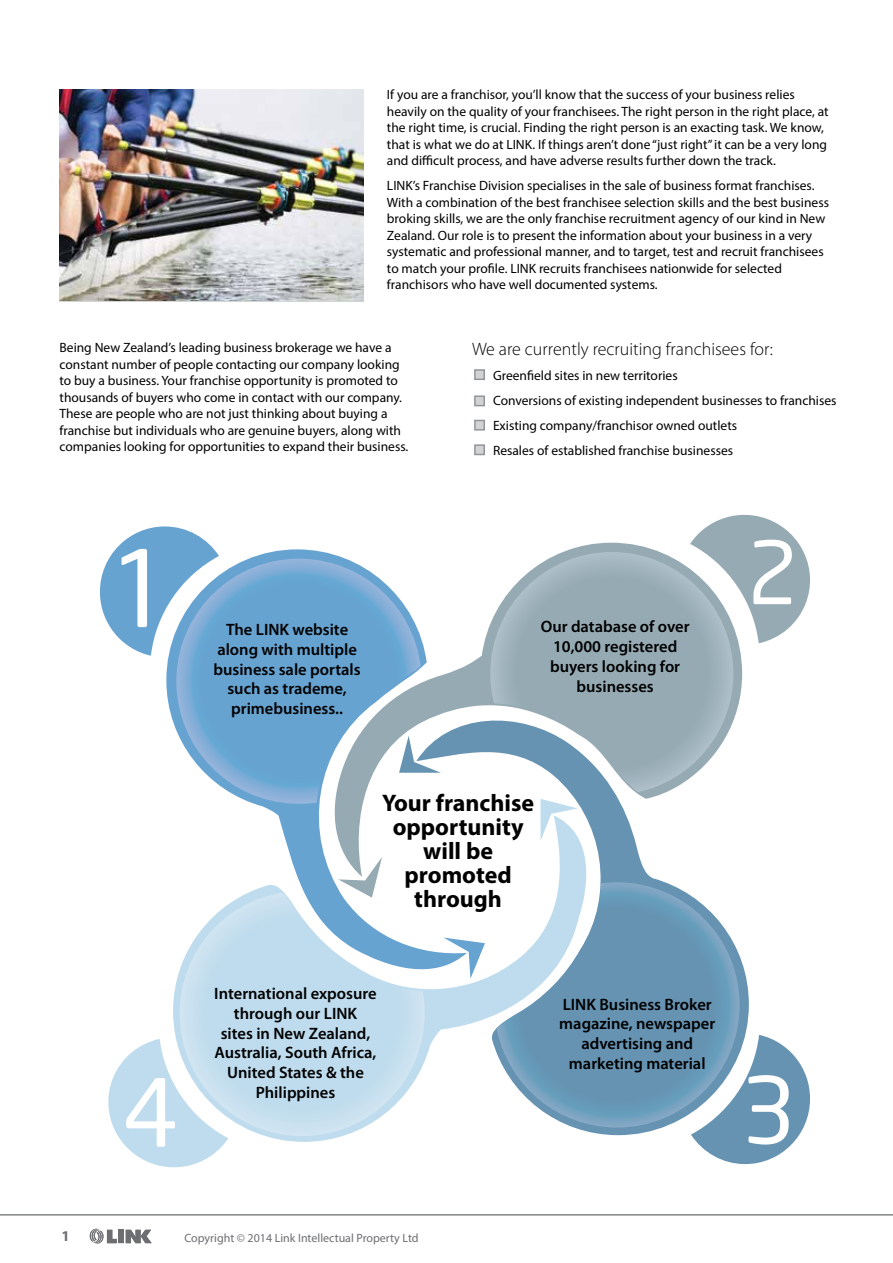
<style>
.page{position:relative;width:893px;height:1263px;background:#fff}
.page>*{position:absolute;margin:0;border:0;box-sizing:border-box;transform-origin:0 0}
.t1{font:700 24px/24px "Myriad Pro";color:#000;text-align:center}
.t2{font:300 18px "Myriad Pro";color:#000}
.t3{font:600 16.5px/19.8px "Myriad Pro";color:#000;text-align:center}
.t4{font:700 15px "Myriad Pro";color:#6d6e71}
.t5{font:13.5px/16.5px "Myriad Pro";color:#000}
.t6{font:12px "Myriad Pro";color:#6d6e71}
</style>
<div class="page">
<svg style="left:173px;top:982px;width:169px;height:160px"></svg>
<svg style="left:425px;top:877px;width:324px;height:258px"></svg>
<svg style="left:467px;top:543px;width:275px;height:334px"></svg>
<svg style="left:166px;top:549px;width:301px;height:433px"></svg>
<svg style="left:690px;top:514px;width:120px;height:129px"></svg>
<svg style="left:691px;top:1035px;width:119px;height:129px"></svg>
<svg style="left:338px;top:857px;width:44px;height:35px"></svg>
<svg style="left:443px;top:937px;width:42px;height:42px"></svg>
<svg style="left:540px;top:799px;width:38px;height:42px"></svg>
<img style="left:490px;top:552px;width:243px;height:240px">
<img style="left:497px;top:882px;width:243px;height:245px">
<img style="left:180px;top:892px;width:245px;height:244px">
<svg style="left:421px;top:666px;width:20px;height:137px"></svg>
<img style="left:176px;top:559px;width:245px;height:245px">
<svg style="left:100px;top:526px;width:119px;height:130px"></svg>
<svg style="left:108px;top:1039px;width:120px;height:129px"></svg>
<svg style="left:89px;top:1228px;width:63px;height:16px"></svg>
<hr style="left:0;top:1214px;width:893px;height:1px;background:#808285">
<div style="left:474px;top:369px;width:11px;height:11px;background:#d1d3d4;border:2px solid #939598"></div>
<div style="left:474px;top:395px;width:11px;height:11px;background:#d1d3d4;border:2px solid #939598"></div>
<div style="left:474px;top:420px;width:11px;height:11px;background:#d1d3d4;border:2px solid #939598"></div>
<div style="left:474px;top:444px;width:11px;height:11px;background:#d1d3d4;border:2px solid #939598"></div>
<img style="left:60px;top:89px;width:304px;height:211px">
<p class="t5" style="left:387px;top:86px;width:443px">If you are a franchisor, you’ll know that the success of your business relies heavily on the quality of your franchisees. The right person in the right place, at the right time, is crucial. Finding the right person is an exacting task. We know, that is what we do at LINK. If things aren’t done “just right” it can be a very long and difficult process, and have adverse results further down the track.</p>
<p class="t5" style="left:387px;top:177px;width:444px">LINK’s Franchise Division specialises in the sale of business format franchises.<br>With a combination of the best franchisee selection skills and the best business broking skills, we are the only franchise recruitment agency of our kind in New Zealand. Our role is to present the information about your business in a very systematic and professional manner, and to target, test and recruit franchisees to match your profile. LINK recruits franchisees nationwide for selected franchisors who have well documented systems.</p>
<p class="t5" style="left:60px;top:339px;width:350px">Being New Zealand’s leading business brokerage we have a constant number of people contacting our company looking to buy a business. Your franchise opportunity is promoted to thousands of buyers who come in contact with our company.<br>These are people who are not just thinking about buying a franchise but individuals who are genuine buyers, along with companies looking for opportunities to expand their business.</p>
<h2 class="t2" style="left:472px;top:338px;width:302px">We are currently recruiting franchisees for:</h2>
<p class="t5" style="left:493px;top:362px;width:345px;line-height:25px">Greenfield sites in new territories<br>Conversions of existing independent businesses to franchises Existing company/franchisor owned outlets<br>Resales of established franchise businesses</p>
<p class="t3" style="left:213px;top:619px;width:149px">The LINK website along with multiple business sale portals such as trademe, primebusiness..</p>
<p class="t3" style="left:541px;top:616px;width:150px">Our database of over<br>10,000 registered buyers looking for businesses</p>
<p class="t4" style="left:62px;top:1226px;width:10px">1</p>
<h1 class="t1" style="left:382px;top:790px;width:153px">Your franchise opportunity will be promoted through</h1>
<p class="t3" style="left:214px;top:983px;width:164px">International exposure through our LINK<br>sites in New Zealand,<br>Australia, South Africa,<br>United States &amp; the<br>Philippines</p>
<p class="t3" style="left:559px;top:994px;width:157px">LINK Business Broker magazine, newspaper advertising and marketing material</p>
<p class="t6" style="left:184px;top:1230px;width:236px">Copyright © 2014 Link Intellectual Property Ltd</p>
</div>
